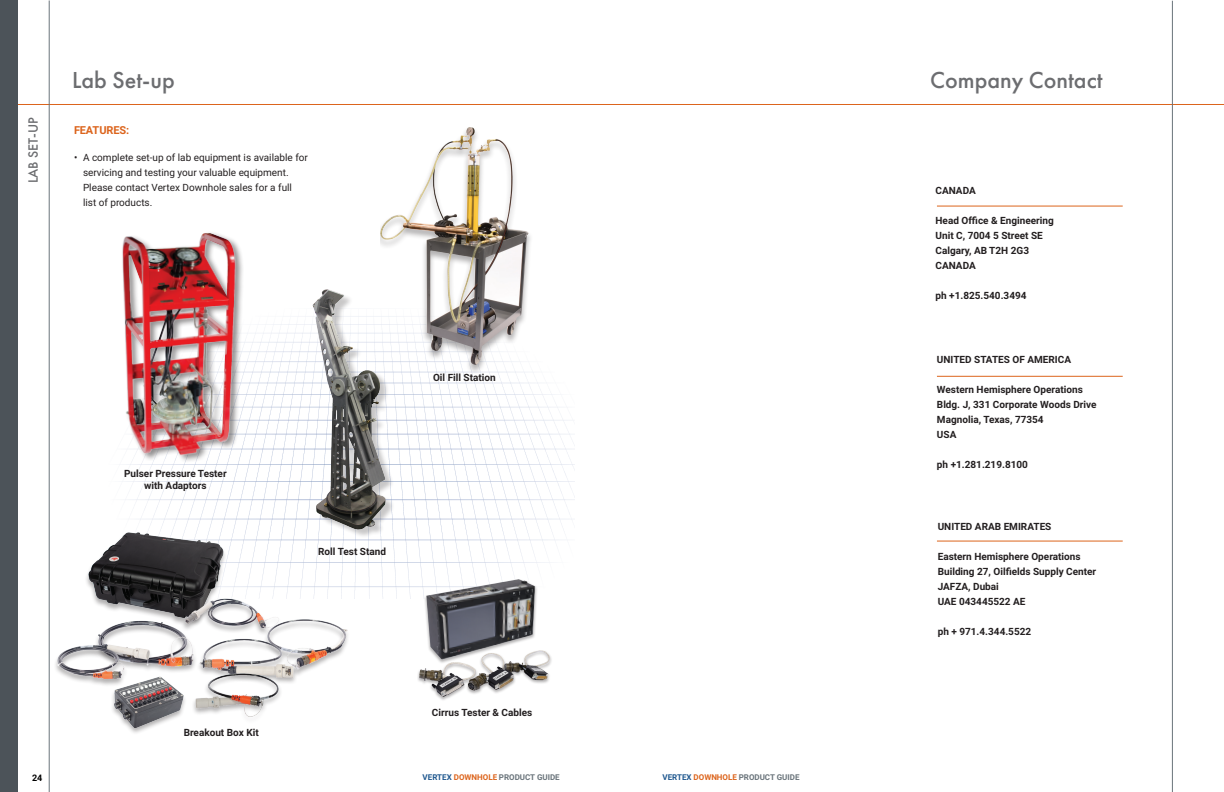
<style>
.page{position:relative;width:1224px;height:792px;background:#fff}
.page>*{position:absolute;margin:0;border:0;box-sizing:border-box;transform-origin:0 0}
.t1{font:500 24px "Futura PT";color:#6c6d70}
.t2{font:500 14px "Futura PT";color:#6c6d70}
.t3{font:700 11px "Roboto";letter-spacing:-.01em;color:#dc641c}
.t4{font:700 10px/15px "Roboto";color:#231f20}
.t5{font:10px/15px "Roboto";color:#231f20}
.t6{font:700 9px "Roboto";color:#000}
.t7{font:700 8px "Roboto";color:#6a747b}
.s1{color:#1f588f}
.s2{color:#dc641c}
</style>
<div class="page">
<img style="left:48px;top:308px;width:527px;height:290px">
<div style="left:380px;top:126px;width:153px;height:248px;background:#231f20;opacity:.35"></div>
<img style="left:380px;top:128px;width:149px;height:237px">
<img style="left:93px;top:233px;width:170px;height:232px">
<img style="left:79px;top:518px;width:163px;height:99px">
<img style="left:112px;top:676px;width:73px;height:55px">
<div style="left:181px;top:598px;width:101px;height:38px;background:#231f20;opacity:.35"></div>
<img style="left:182px;top:596px;width:98px;height:34px">
<div style="left:95px;top:621px;width:103px;height:53px;background:#231f20;opacity:.35"></div>
<img style="left:95px;top:617px;width:108px;height:52px">
<div style="left:263px;top:619px;width:88px;height:58px;background:#fff"></div>
<img style="left:264px;top:617px;width:84px;height:55px">
<img style="left:196px;top:635px;width:102px;height:46px">
<div style="left:54px;top:644px;width:100px;height:43px;background:#231f20;opacity:.35"></div>
<img style="left:55px;top:640px;width:97px;height:43px">
<div style="left:191px;top:673px;width:91px;height:51px;background:#fff"></div>
<img style="left:185px;top:670px;width:96px;height:47px">
<hr style="left:13px;top:104px;width:1211px;height:1px;background:#dc641c">
<hr style="left:49px;top:0;width:1px;height:792px;background:#6a747b">
<div style="left:315px;top:291px;width:80px;height:247px;background:#231f20;opacity:.25"></div>
<img style="left:306px;top:287px;width:87px;height:246px">
<div style="left:424px;top:579px;width:114px;height:85px;background:#231f20;opacity:.35"></div>
<img style="left:426px;top:579px;width:109px;height:71px">
<div style="left:417px;top:650px;width:135px;height:52px;background:#231f20;opacity:.35"></div>
<img style="left:467px;top:651px;width:83px;height:40px">
<hr style="left:937px;top:206px;width:186px;height:1px;background:#dc641c">
<hr style="left:937px;top:376px;width:186px;height:1px;background:#dc641c">
<hr style="left:937px;top:541px;width:186px;height:1px;background:#dc641c">
<hr style="left:1172px;top:1px;width:1px;height:791px;background:#6a747b">
<div style="left:0;top:0;width:18px;height:792px;background:#4c5359"></div>
<p class="t2" style="left:25px;top:183px;width:68px;rotate:-90deg">LAB SET-UP</p>
<p class="t1" style="left:72px;top:66px;width:104px">Lab Set-up</p>
<p class="t1" style="left:930px;top:66px;width:174px">Company Contact</p>
<p class="t3" style="left:74px;top:123px;width:57px">FEATURES:</p>
<p class="t5" style="left:83px;top:150px;width:226px;text-indent:-9px">• A complete set-up of lab equipment is available for servicing and testing your valuable equipment.<br>Please contact Vertex Downhole sales for a full<br>list of products.</p>
<p class="t4" style="left:124px;top:466px;width:104px">Pulser Pressure Tester</p>
<p class="t4" style="left:144px;top:478px;width:64px">with Adaptors</p>
<p class="t4" style="left:433px;top:370px;width:64px">Oil Fill Station</p>
<p class="t4" style="left:318px;top:544px;width:69px">Roll Test Stand</p>
<p class="t4" style="left:184px;top:724px;width:77px">Breakout Box Kit</p>
<p class="t4" style="left:432px;top:705px;width:102px">Cirrus Tester &amp; Cables</p>
<p class="t4" style="left:936px;top:183px;width:42px">CANADA</p>
<p class="t4" style="left:936px;top:213px;width:120px">Head Office &amp; Engineering<br>Unit C, 7004 5 Street SE</p>
<p class="t4" style="left:936px;top:243px;width:95px">Calgary, AB T2H 2G3</p>
<p class="t4" style="left:936px;top:258px;width:42px">CANADA</p>
<p class="t4" style="left:936px;top:288px;width:93px">ph +1.825.540.3494</p>
<p class="t4" style="left:937px;top:351px;width:136px">UNITED STATES OF AMERICA</p>
<p class="t4" style="left:937px;top:381px;width:147px">Western Hemisphere Operations</p>
<p class="t4" style="left:937px;top:396px;width:161px">Bldg. J, 331 Corporate Woods Drive</p>
<p class="t4" style="left:937px;top:411px;width:108px">Magnolia, Texas, 77354</p>
<p class="t4" style="left:937px;top:426px;width:21px">USA</p>
<p class="t4" style="left:937px;top:456px;width:93px">ph +1.281.219.8100</p>
<p class="t4" style="left:938px;top:518px;width:115px">UNITED ARAB EMIRATES</p>
<p class="t4" style="left:938px;top:548px;width:144px">Eastern Hemisphere Operations</p>
<p class="t4" style="left:938px;top:563px;width:160px">Building 27, Oilfields Supply Center</p>
<p class="t4" style="left:938px;top:578px;width:63px">JAFZA, Dubai</p>
<p class="t4" style="left:938px;top:593px;width:89px">UAE 043445522 AE</p>
<p class="t4" style="left:938px;top:623px;width:95px">ph + 971.4.344.5522</p>
<p class="t6" style="left:32px;top:771px;width:12px">24</p>
<p class="t7" style="left:423px;top:772px;width:139px"><span class="s1">VERTEX</span> <span class="s2">DOWNHOLE</span> PRODUCT GUIDE</p>
<p class="t7" style="left:662px;top:772px;width:139px"><span class="s1">VERTEX</span> <span class="s2">DOWNHOLE</span> PRODUCT GUIDE</p>
</div>
